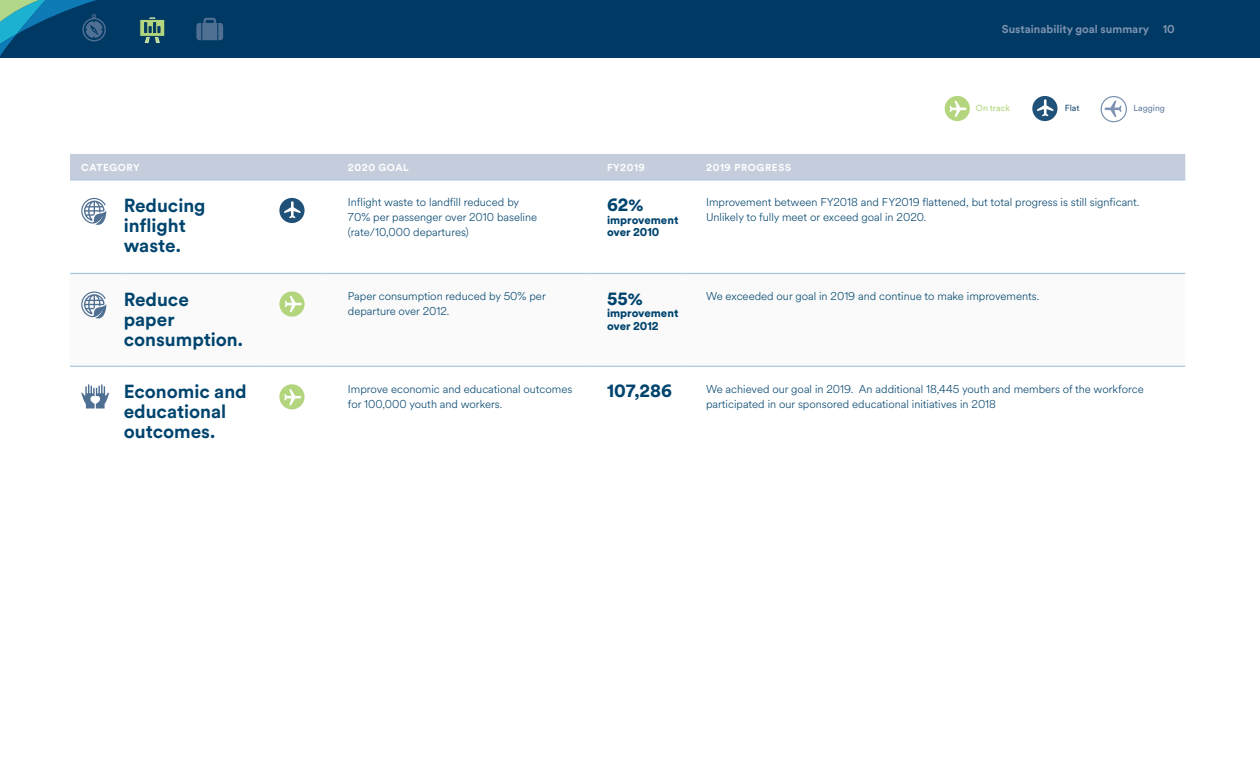
<style>
.page{position:relative;width:1260px;height:765px;background:#fff}
.page>*{position:absolute;margin:0;border:0;box-sizing:border-box;transform-origin:0 0}
.t1{font:700 18.75px/20px "AS Circular";color:#00446e}
.t2{font:900 17.5px "AS Circular";color:#00446e}
.t3{font:300 11.25px/15px "AS Circular";color:#00446e}
.t4{font:900 11.25px/12.5px "AS Circular";color:#00446e}
.t5{font:700 11.25px "AS Circular";color:#7e93b1}
.t6{font:700 10px "AS Circular";letter-spacing:.06em;color:#fff}
.t7{font:8.75px "AS Circular";color:#b3d57d}
.t8{font:8.75px "AS Circular";color:#6680a2}
.t9{font:8.75px "AS Circular";color:#1f5179}
</style>
<div class="page">
<div style="left:0;top:0;width:1260px;height:58px;background:#003963"></div>
<svg style="left:196px;top:18px;width:27px;height:22px"></svg>
<svg style="left:0;top:0;width:106px;height:56px"></svg>
<div style="left:70px;top:154px;width:1115px;height:25px;background:#c5cddc"></div>
<svg style="left:70px;top:274px;width:1115px;height:92px"></svg>
<hr style="left:70px;top:179px;width:54px;height:2px;background:#a9c7df">
<hr style="left:124px;top:179px;width:133px;height:2px;background:#a9c7df">
<hr style="left:257px;top:179px;width:68px;height:2px;background:#a9c7df">
<hr style="left:325px;top:179px;width:260px;height:2px;background:#a9c7df">
<hr style="left:585px;top:179px;width:99px;height:2px;background:#a9c7df">
<hr style="left:684px;top:179px;width:501px;height:2px;background:#a9c7df">
<hr style="left:70px;top:273px;width:54px;height:1px;background:#a9c7df">
<hr style="left:124px;top:273px;width:133px;height:1px;background:#a9c7df">
<hr style="left:257px;top:273px;width:68px;height:1px;background:#a9c7df">
<hr style="left:325px;top:273px;width:260px;height:1px;background:#a9c7df">
<hr style="left:585px;top:273px;width:99px;height:1px;background:#a9c7df">
<hr style="left:684px;top:273px;width:501px;height:1px;background:#a9c7df">
<hr style="left:70px;top:366px;width:54px;height:1px;background:#a9c7df">
<hr style="left:124px;top:366px;width:133px;height:1px;background:#a9c7df">
<hr style="left:257px;top:366px;width:68px;height:1px;background:#a9c7df">
<hr style="left:325px;top:366px;width:260px;height:1px;background:#a9c7df">
<hr style="left:585px;top:366px;width:99px;height:1px;background:#a9c7df">
<hr style="left:684px;top:366px;width:501px;height:1px;background:#a9c7df">
<svg style="left:81px;top:198px;width:26px;height:27px"></svg>
<svg style="left:279px;top:198px;width:26px;height:25px"></svg>
<svg style="left:284px;top:201px;width:16px;height:17px"></svg>
<svg style="left:81px;top:292px;width:26px;height:27px"></svg>
<div style="left:279px;top:292px;width:26px;height:25px;background:#b3d57d;border-radius:50%"></div>
<svg style="left:285px;top:296px;width:17px;height:16px"></svg>
<svg style="left:81px;top:384px;width:28px;height:24px"></svg>
<div style="left:279px;top:384px;width:26px;height:25px;background:#b3d57d;border-radius:50%"></div>
<svg style="left:284px;top:389px;width:17px;height:16px"></svg>
<div style="left:945px;top:96px;width:25px;height:25px;background:#b3d57d;border-radius:50%"></div>
<svg style="left:949px;top:101px;width:17px;height:16px"></svg>
<div style="left:1032px;top:96px;width:25px;height:25px;background:#1f5179;border-radius:50%"></div>
<svg style="left:1037px;top:99px;width:16px;height:17px"></svg>
<div style="left:1101px;top:96px;width:26px;height:26px;border:1px solid #7e93b1;border-radius:50%"></div>
<svg style="left:1105px;top:101px;width:17px;height:16px"></svg>
<div style="left:140px;top:19px;width:25px;height:18px;background:#b3d57d;border:1px solid #003963"></div>
<svg style="left:144px;top:17px;width:16px;height:26px"></svg>
<p class="t5" style="left:1002px;top:21px;width:149px">Sustainability goal summary</p>
<p class="t5" style="left:1163px;top:21px;width:14px">10</p>
<p class="t7" style="left:976px;top:102px;width:36px">On track</p>
<p class="t9" style="left:1065px;top:102px;width:16px">Flat</p>
<p class="t8" style="left:1133px;top:102px;width:33px">Lagging</p>
<p class="t6" style="left:81px;top:160px;width:60px">CATEGORY</p>
<p class="t6" style="left:348px;top:160px;width:62px">2020 GOAL</p>
<p class="t6" style="left:607px;top:160px;width:39px">FY2019</p>
<p class="t6" style="left:706px;top:160px;width:87px">2019 PROGRESS</p>
<h1 class="t1" style="left:124px;top:195px;width:83px">Reducing inflight waste.</h1>
<p class="t3" style="left:348px;top:194px;width:191px">Inflight waste to landfill reduced by<br>70% per passenger over 2010 baseline (rate/10,000 departures)</p>
<h2 class="t2" style="left:607px;top:193px;width:38px">62%</h2>
<p class="t3" style="left:706px;top:194px;width:435px">Improvement between FY2018 and FY2019 flattened, but total progress is still signficant.<br>Unlikely to fully meet or exceed goal in 2020.</p>
<p class="t4" style="left:607px;top:213px;width:73px">improvement over 2010</p>
<h1 class="t1" style="left:124px;top:288px;width:121px">Reduce paper consumption.</h1>
<p class="t3" style="left:348px;top:288px;width:199px">Paper consumption reduced by 50% per departure over 2012.</p>
<h2 class="t2" style="left:607px;top:286px;width:37px">55%</h2>
<p class="t4" style="left:607px;top:307px;width:73px">improvement over 2012</p>
<p class="t3" style="left:706px;top:288px;width:335px">We exceeded our goal in 2019 and continue to make improvements.</p>
<h1 class="t1" style="left:124px;top:381px;width:125px">Economic and educational outcomes.</h1>
<p class="t3" style="left:348px;top:381px;width:226px">Improve economic and educational outcomes for 100,000 youth and workers.</p>
<h2 class="t2" style="left:607px;top:379px;width:67px">107,286</h2>
<p class="t3" style="left:706px;top:381px;width:439px">We achieved our goal in 2019. An additional 18,445 youth and members of the workforce participated in our sponsored educational initiatives in 2018</p>
</div>
